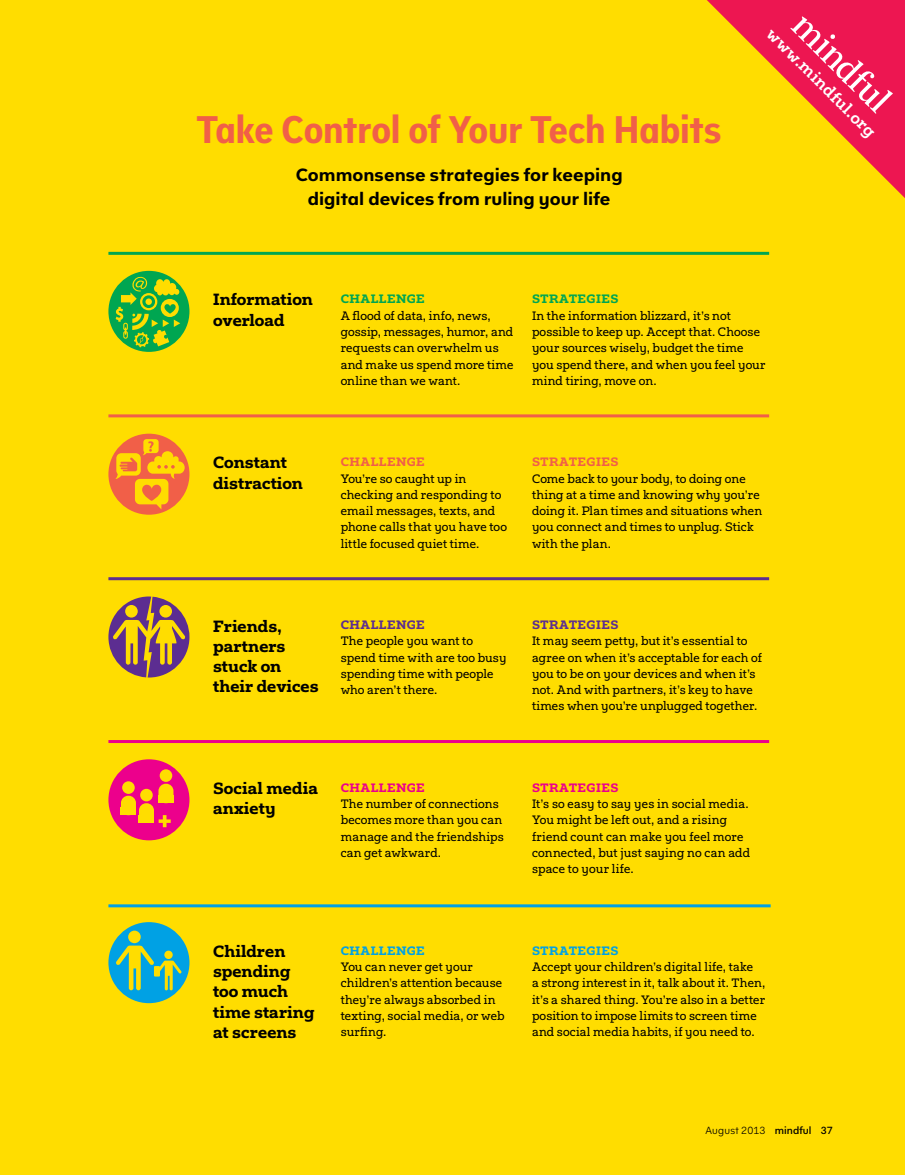
<style>
.page{position:relative;width:905px;height:1175px;background:#fff}
.page>*{position:absolute;margin:0;border:0;box-sizing:border-box;transform-origin:0 0}
.t1{font:700 39px "Fakt Sm Con Pro";letter-spacing:-.005em;color:#f15f48}
.t2{font:700 18px/24px "Fakt Pro";color:#000;text-align:center}
.t3{font:700 16.5px/20.2px "Fakt Slab Pro";color:#000}
.t4{font:600 16.5px "Fakt Slab Pro";color:#fff}
.t5{font:12.3px/16.2px "Fakt Slab Pro";letter-spacing:.005em;color:#000}
.t6{font:700 12.3px "Fakt Slab Pro";letter-spacing:.03em;color:#00a651}
.t7{font:700 12.3px "Fakt Slab Pro";letter-spacing:.03em;color:#ec008c}
.t8{font:700 12.3px "Fakt Slab Pro";letter-spacing:.03em;color:#f15f48}
.t9{font:700 12.3px "Fakt Slab Pro";letter-spacing:.03em;color:#00a1e4}
.t10{font:700 12.3px "Fakt Slab Pro";letter-spacing:.03em;color:#5c2d91}
.t11{font:10.5px "Fakt Pro Blond";letter-spacing:.02em;color:#000}
.s1{font-family:"Fakt Pro";font-weight:500}
</style>
<div class="page">
<div style="left:0;top:0;width:904px;height:1174px;background:#fd0"></div>
<hr style="left:108px;top:414px;width:661px;height:3px;background:#f15f48">
<hr style="left:108px;top:252px;width:661px;height:3px;background:#00a651">
<hr style="left:108px;top:577px;width:661px;height:3px;background:#5c2d91">
<hr style="left:108px;top:740px;width:661px;height:3px;background:#ec008c">
<hr style="left:108px;top:904px;width:662px;height:3px;background:#00a1e4">
<div style="left:108px;top:271px;width:81px;height:81px;background:#00a651;border-radius:50%"></div>
<svg style="left:116px;top:276px;width:64px;height:71px"></svg>
<div style="left:108px;top:759px;width:81px;height:81px;background:#ec008c;border-radius:50%"></div>
<div style="left:122px;top:781px;width:13px;height:13px;background:#fd0;border-radius:50%"></div>
<div style="left:121px;top:795px;width:15px;height:20px;background:#fd0;border-radius:7px"></div>
<div style="left:121px;top:807px;width:15px;height:8px;background:#fd0"></div>
<div style="left:140px;top:788px;width:13px;height:13px;background:#fd0;border-radius:50%"></div>
<div style="left:139px;top:803px;width:15px;height:19px;background:#fd0;border-radius:7px"></div>
<div style="left:139px;top:815px;width:15px;height:7px;background:#fd0"></div>
<div style="left:160px;top:769px;width:12px;height:13px;background:#fd0;border-radius:50%"></div>
<div style="left:158px;top:783px;width:15px;height:20px;background:#fd0;border-radius:7px"></div>
<div style="left:158px;top:795px;width:15px;height:8px;background:#fd0"></div>
<svg style="left:159px;top:815px;width:12px;height:12px"></svg>
<div style="left:108px;top:434px;width:81px;height:80px;background:#f15f48;border-radius:50%"></div>
<svg style="left:115px;top:439px;width:70px;height:70px"></svg>
<div style="left:108px;top:922px;width:81px;height:81px;background:#00a1e4;border-radius:50%"></div>
<div style="left:128px;top:930px;width:13px;height:13px;background:#fd0;border-radius:50%"></div>
<svg style="left:116px;top:945px;width:66px;height:45px"></svg>
<div style="left:154px;top:966px;width:6px;height:10px;background:#fd0"></div>
<svg style="left:108px;top:596px;width:81px;height:81px"></svg>
<svg style="left:707px;top:0;width:197px;height:197px"></svg>
<h1 class="t1" style="left:197px;top:104px;width:526px">Take Control of Your Tech Habits</h1>
<h2 class="t2" style="left:296px;top:162px;width:328px">Commonsense strategies for keeping digital devices from ruling your life</h2>
<h3 class="t4" style="left:777px;top:23px;width:148px;rotate:45deg">www.mindful.org</h3>
<h3 class="t3" style="left:213px;top:289px;width:101px">Information overload</h3>
<p class="t6" style="left:340px;top:291px;width:86px">challenge</p>
<p class="t5" style="left:340px;top:307px;width:174px">A flood of data, info, news, gossip, messages, humor, and requests can overwhelm us and make us spend more time online than we want.</p>
<p class="t6" style="left:532px;top:291px;width:88px">strategies</p>
<p class="t5" style="left:532px;top:307px;width:235px">In the information blizzard, it’s not possible to keep up. Accept that. Choose your sources wisely, budget the time you spend there, and when you feel your mind tiring, move on.</p>
<h3 class="t3" style="left:213px;top:452px;width:91px">Constant distraction</h3>
<p class="t8" style="left:340px;top:454px;width:86px">challenge</p>
<p class="t5" style="left:340px;top:470px;width:168px">You’re so caught up in checking and responding to email messages, texts, and phone calls that you have too little focused quiet time.</p>
<p class="t8" style="left:532px;top:454px;width:88px">strategies</p>
<p class="t5" style="left:532px;top:470px;width:232px">Come back to your body, to doing one thing at a time and knowing why you’re doing it. Plan times and situations when you connect and times to unplug. Stick with the plan.</p>
<h3 class="t3" style="left:213px;top:615px;width:107px">Friends, partners stuck on their devices</h3>
<p class="t10" style="left:340px;top:616px;width:86px">challenge</p>
<p class="t5" style="left:340px;top:633px;width:167px">The people you want to spend time with are too busy spending time with people who aren’t there.</p>
<p class="t10" style="left:532px;top:616px;width:88px">strategies</p>
<p class="t5" style="left:532px;top:633px;width:231px">It may seem petty, but it’s essential to agree on when it’s acceptable for each of you to be on your devices and when it’s not. And with partners, it’s key to have times when you’re unplugged together.</p>
<h3 class="t3" style="left:213px;top:778px;width:106px">Social media anxiety</h3>
<p class="t7" style="left:340px;top:779px;width:86px">challenge</p>
<p class="t5" style="left:340px;top:795px;width:164px">The number of connections becomes more than you can manage and the friendships can get awkward.</p>
<h3 class="t3" style="left:213px;top:940px;width:103px">Children spending too much time staring at screens</h3>
<p class="t9" style="left:340px;top:942px;width:86px">challenge</p>
<p class="t5" style="left:340px;top:958px;width:165px">You can never get your children’s attention because they’re always absorbed in texting, social media, or web surfing.</p>
<p class="t7" style="left:532px;top:779px;width:88px">strategies</p>
<p class="t5" style="left:532px;top:795px;width:219px">It’s so easy to say yes in social media.<br>You might be left out, and a rising friend count can make you feel more connected, but just saying no can add space to your life.</p>
<p class="t9" style="left:532px;top:942px;width:88px">strategies</p>
<p class="t5" style="left:532px;top:958px;width:235px">Accept your children’s digital life, take<br>a strong interest in it, talk about it. Then, it’s a shared thing. You’re also in a better position to impose limits to screen time and social media habits, if you need to.</p>
<p class="t11" style="left:705px;top:1123px;width:129px">August 2013 <span class="s1">mindful 37</span></p>
</div>
